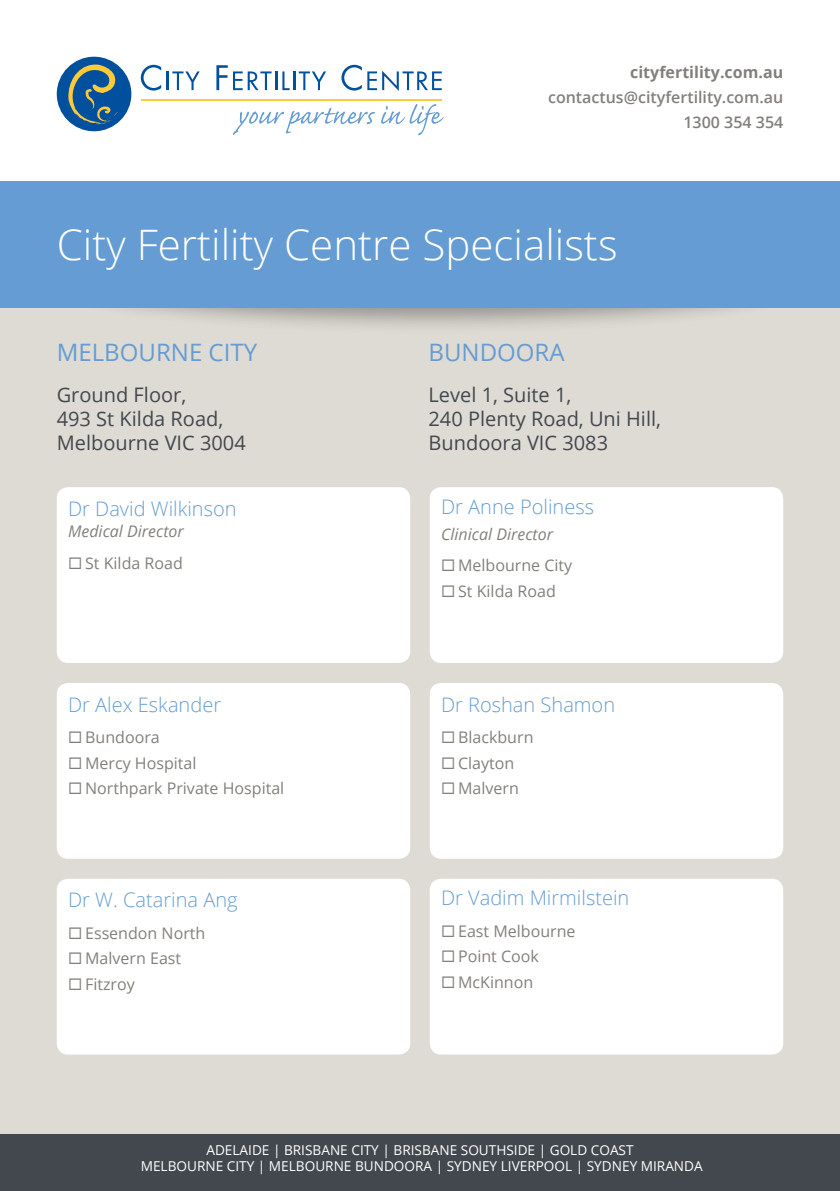
<style>
.page{position:relative;width:840px;height:1191px;background:#fff}
.page>*{position:absolute;margin:0;border:0;box-sizing:border-box;transform-origin:0 0}
.t1{font:300 42px "Open Sans";color:#fff}
.t2{font:24px "Open Sans";color:#659cd3}
.t3{font:20px/24px "Open Sans";color:#42484d}
.t4{font:300 20px "Open Sans";color:#659cd3}
.t5{font:16px "Open Sans";color:#82807a}
.t6{font:600 16px/24.8px "Open Sans";color:#82807a;text-align:right}
.t7{font:italic 16px "Open Sans";color:#82807a}
.t8{font:700 16px "Open Sans";color:#82807a}
.t9{font:13.6px "Open Sans";color:#fff}
</style>
<div class="page">
<div style="left:0;top:181px;width:839px;height:1010px;background:#dedbd4"></div>
<div style="left:50px;top:219px;width:761px;height:116px;background:#000;opacity:.34"></div>
<div style="left:0;top:181px;width:839px;height:126px;background:#659cd3"></div>
<div style="left:429px;top:487px;width:353px;height:176px;background:#fff;border-radius:11px"></div>
<div style="left:57px;top:487px;width:353px;height:176px;background:#fff;border-radius:11px"></div>
<div style="left:57px;top:683px;width:353px;height:175px;background:#fff;border-radius:11px"></div>
<div style="left:429px;top:878px;width:353px;height:176px;background:#fff;border-radius:11px"></div>
<div style="left:429px;top:683px;width:353px;height:175px;background:#fff;border-radius:11px"></div>
<div style="left:57px;top:878px;width:353px;height:176px;background:#fff;border-radius:11px"></div>
<hr style="left:141px;top:99px;width:301px;height:1px;background:#ffca38">
<div style="left:57px;top:57px;width:74px;height:74px;background:#00509e;border-radius:50%"></div>
<svg style="left:68px;top:64px;width:50px;height:60px"></svg>
<svg style="left:141px;top:65px;width:20px;height:26px"></svg>
<svg style="left:167px;top:71px;width:32px;height:19px"></svg>
<svg style="left:216px;top:65px;width:110px;height:25px"></svg>
<svg style="left:341px;top:65px;width:20px;height:26px"></svg>
<svg style="left:367px;top:71px;width:74px;height:20px"></svg>
<svg style="left:232px;top:108px;width:143px;height:27px"></svg>
<svg style="left:381px;top:104px;width:62px;height:31px"></svg>
<div style="left:0;top:1134px;width:839px;height:57px;background:#42484d"></div>
<p class="t8" style="left:630px;top:61px;width:154px">cityfertility.com.au</p>
<p class="t6" style="left:547px;top:84px;width:236px">contactus@cityfertility.com.au<br>1300 354 354</p>
<h1 class="t1" style="left:57px;top:216px;width:562px">City Fertility Centre Specialists</h1>
<h2 class="t2" style="left:57px;top:336px;width:16px">MEL</h2>
<h2 class="t2" style="left:104px;top:336px;width:67px">BOURNE</h2>
<h2 class="t2" style="left:208px;top:336px;width:50px">CITY</h2>
<p class="t3" style="left:57px;top:382px;width:190px">Ground Floor,<br>493 St Kilda Road,<br>Melbourne VIC 3004</p>
<p class="t4" style="left:68px;top:495px;width:170px">Dr David Wilkinson</p>
<p class="t7" style="left:68px;top:520px;width:117px">Medical Director</p>
<p class="t5" style="left:68px;top:552px;width:116px">◻ St Kilda Road</p>
<p class="t4" style="left:68px;top:690px;width:154px">Dr Alex Eskander</p>
<p class="t5" style="left:68px;top:726px;width:93px">◻ Bundoora</p>
<p class="t5" style="left:68px;top:752px;width:130px">◻ Mercy Hospital</p>
<p class="t5" style="left:68px;top:777px;width:217px">◻ N orthpark Private Hospital</p>
<p class="t4" style="left:68px;top:886px;width:171px">Dr W. Catarina Ang</p>
<p class="t5" style="left:68px;top:922px;width:139px">◻ Essendon North</p>
<p class="t5" style="left:68px;top:947px;width:114px">◻ Malvern East</p>
<p class="t5" style="left:68px;top:973px;width:68px">◻ Fitzroy</p>
<h2 class="t2" style="left:428px;top:336px;width:51px">BUNDOORA</h2>
<p class="t3" style="left:428px;top:382px;width:234px">Level 1, Suite 1,<br>240 Plenty Road, Uni Hill,<br>Bundoora VI C 3083</p>
<p class="t4" style="left:441px;top:493px;width:154px">Dr Anne Poliness</p>
<p class="t7" style="left:441px;top:523px;width:113px">Clinical Director</p>
<p class="t5" style="left:441px;top:554px;width:133px">◻ Melbourne City</p>
<p class="t5" style="left:441px;top:580px;width:116px">◻ St Kilda Road</p>
<p class="t4" style="left:441px;top:690px;width:175px">Dr Roshan Shamon</p>
<p class="t5" style="left:441px;top:726px;width:94px">◻ Blackburn</p>
<p class="t5" style="left:441px;top:752px;width:75px">◻ Clayton</p>
<p class="t5" style="left:441px;top:777px;width:79px">◻ Malvern</p>
<p class="t4" style="left:441px;top:884px;width:190px">Dr Vadim Mirmilstein</p>
<p class="t5" style="left:441px;top:920px;width:136px">◻ East Melbourne</p>
<p class="t5" style="left:441px;top:945px;width:99px">◻ Point Cook</p>
<p class="t5" style="left:441px;top:971px;width:94px">◻ McKinnon</p>
<p class="t9" style="left:206px;top:1140px;width:9px">ADELAIDE</p>
<p class="t9" style="left:273px;top:1140px;width:58px">| BRISBANE</p>
<p class="t9" style="left:351px;top:1140px;width:89px">CITY | BRISBANE</p>
<p class="t9" style="left:460px;top:1140px;width:54px">SOUTHSIDE</p>
<p class="t9" style="left:538px;top:1140px;width:21px">| GOLD</p>
<p class="t9" style="left:590px;top:1140px;width:18px">COAST</p>
<p class="t9" style="left:141px;top:1157px;width:10px">MEL</p>
<p class="t9" style="left:168px;top:1157px;width:39px">BOURNE</p>
<p class="t9" style="left:227px;top:1157px;width:52px">CITY | MEL</p>
<p class="t9" style="left:296px;top:1157px;width:39px">BOURNE</p>
<p class="t9" style="left:355px;top:1157px;width:30px">BUNDOORA</p>
<p class="t9" style="left:435px;top:1157px;width:36px">| SYDNE</p>
<p class="t9" style="left:489px;top:1157px;width:40px">Y LIVERPOOL</p>
<p class="t9" style="left:575px;top:1157px;width:36px">| SYDNE</p>
<p class="t9" style="left:629px;top:1157px;width:21px">Y MIRANDA</p>
</div>
